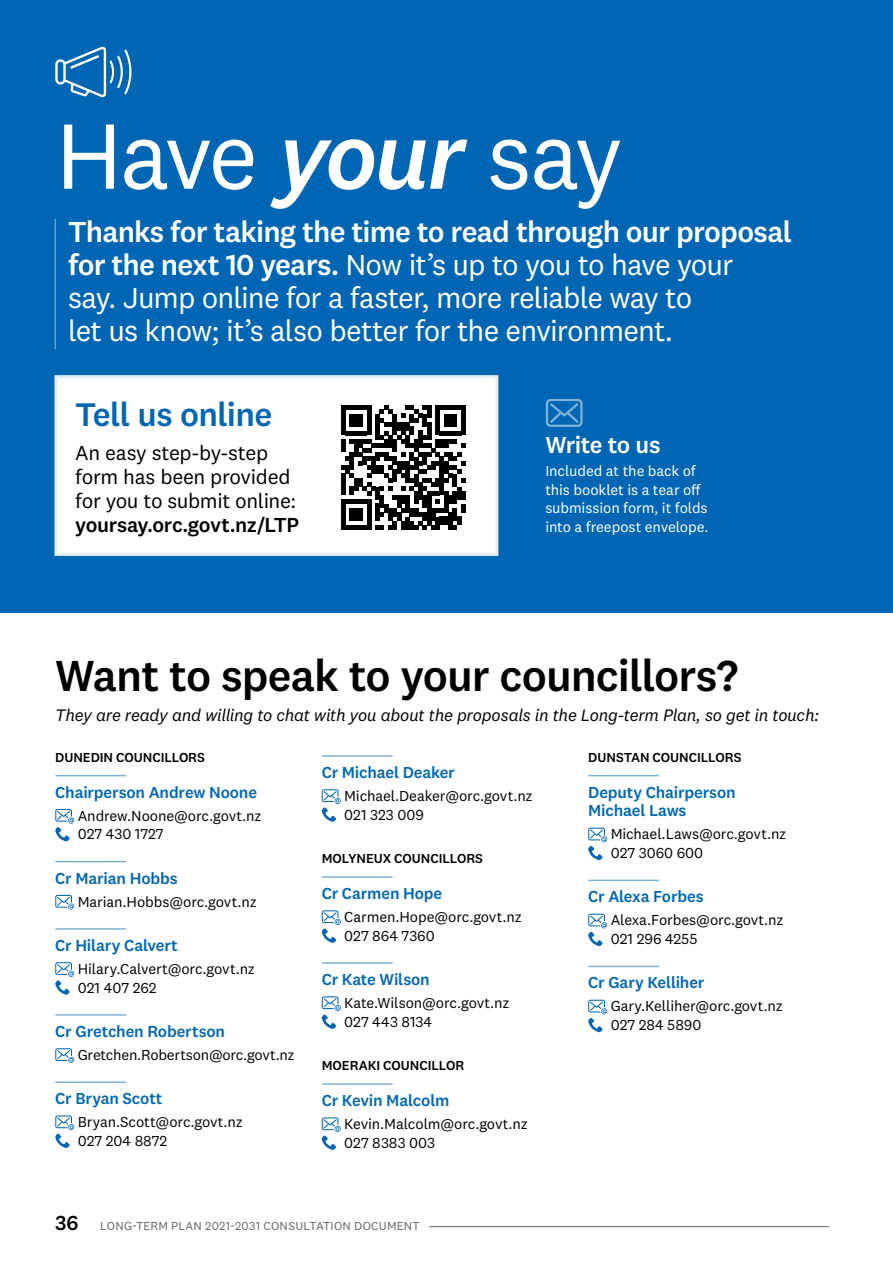
<style>
.page{position:relative;width:893px;height:1263px;background:#fff}
.page>*{position:absolute;margin:0;border:0;box-sizing:border-box;transform-origin:0 0}
.t1{font:96px "National 2";letter-spacing:-.045em;color:#fff}
.t2{font:500 45px "National 2";letter-spacing:-.02em;color:#000}
.t3{font:500 33.9px "National 2";letter-spacing:-.02em;color:#0066b3}
.t4{font:30px/33px "National 2";letter-spacing:-.03em;color:#fff}
.t5{font:500 24px "National 2";letter-spacing:-.02em;color:#fff}
.t6{font:21px/24px "National 2";letter-spacing:-.015em;color:#000}
.t7{font:500 21px "National 2";letter-spacing:-.02em;color:#000}
.t8{font:italic 17.25px "National 2";letter-spacing:-.02em;color:#000}
.t9{font:500 16.5px/18.8px "National 2";letter-spacing:-.01em;color:#0066b3}
.t10{font:15px/18.8px "National 2";letter-spacing:-.01em;color:#000}
.t11{font:15px/18.8px "National 2";letter-spacing:-.005em;color:#fff}
.t12{font:500 13.5px "National 2";letter-spacing:-.005em;color:#000}
.t13{font:12px "National 2";letter-spacing:.02em;color:#666}
.s1{font-weight:500;font-style:italic}
.s2{font-weight:500}
.s3{font-weight:500;font-size:21px;color:#000}
</style>
<div class="page">
<div style="left:0;top:0;width:893px;height:612px;background:#0066b3"></div>
<hr style="left:55px;top:775px;width:71px;height:1px;background:#80b3d9">
<hr style="left:55px;top:861px;width:71px;height:1px;background:#80b3d9">
<hr style="left:55px;top:928px;width:71px;height:2px;background:#80b3d9">
<hr style="left:55px;top:1014px;width:71px;height:2px;background:#80b3d9">
<hr style="left:55px;top:1081px;width:71px;height:2px;background:#80b3d9">
<svg style="left:55px;top:809px;width:19px;height:32px"></svg>
<svg style="left:55px;top:895px;width:19px;height:15px"></svg>
<svg style="left:55px;top:962px;width:19px;height:33px"></svg>
<svg style="left:55px;top:1048px;width:19px;height:15px"></svg>
<svg style="left:55px;top:1115px;width:19px;height:33px"></svg>
<hr style="left:322px;top:755px;width:71px;height:2px;background:#80b3d9">
<hr style="left:322px;top:876px;width:71px;height:2px;background:#80b3d9">
<hr style="left:322px;top:962px;width:71px;height:2px;background:#80b3d9">
<hr style="left:322px;top:1083px;width:71px;height:2px;background:#80b3d9">
<svg style="left:322px;top:789px;width:19px;height:33px"></svg>
<svg style="left:322px;top:910px;width:19px;height:33px"></svg>
<svg style="left:322px;top:996px;width:19px;height:33px"></svg>
<svg style="left:322px;top:1117px;width:19px;height:33px"></svg>
<hr style="left:588px;top:775px;width:71px;height:1px;background:#80b3d9">
<hr style="left:588px;top:880px;width:71px;height:1px;background:#80b3d9">
<hr style="left:588px;top:966px;width:71px;height:1px;background:#80b3d9">
<svg style="left:588px;top:828px;width:19px;height:32px"></svg>
<svg style="left:588px;top:914px;width:19px;height:32px"></svg>
<svg style="left:588px;top:1000px;width:19px;height:32px"></svg>
<div style="left:54px;top:375px;width:444px;height:181px;background:#fff;border:3px solid #e6f0f7"></div>
<svg style="left:341px;top:405px;width:124px;height:124px"></svg>
<svg style="left:55px;top:47px;width:76px;height:50px"></svg>
<svg style="left:546px;top:399px;width:37px;height:28px"></svg>
<hr style="left:55px;top:220px;width:1px;height:129px;background:#66a3d1">
<hr style="left:429px;top:1226px;width:400px;height:1px;background:#666">
<h1 class="t1" style="left:55px;top:98px;width:569px">Have <span class="s1">your</span> say</h1>
<h3 class="t4" style="left:68px;top:215px;width:725px"><span class="s2">Thanks for taking the time to read through our proposal for the next 10 years.</span> Now it’s up to you to have your<br>say. Jump online for a faster, more reliable way to<br>let us know; it’s also better for the environment.</h3>
<h3 class="t3" style="left:75px;top:394px;width:199px">Tell us online</h3>
<h3 class="t6" style="left:75px;top:441px;width:222px">An easy step-by-step form has been provided for you to submit online:</h3>
<h3 class="t7" style="left:75px;top:512px;width:225px">yoursay.orc.govt.nz/LTP</h3>
<h3 class="t5" style="left:545px;top:430px;width:117px">Write to us</h3>
<p class="t11" style="left:545px;top:461px;width:165px">Included at the back of this booklet is a tear off submission form, it folds into a freepost envelope.</p>
<h2 class="t2" style="left:55px;top:648px;width:685px">Want to speak to your councillors?</h2>
<p class="t8" style="left:55px;top:705px;width:765px">They are ready and willing to chat with you about the proposals in the Long-term Plan, so get in touch:</p>
<p class="t12" style="left:55px;top:749px;width:151px">DUNEDIN COUNCILLORS</p>
<p class="t9" style="left:55px;top:782px;width:203px">Chairperson Andrew Noone</p>
<p class="t10" style="left:78px;top:806px;width:185px">Andrew.Noone@orc.govt.nz<br>027 430 1727</p>
<p class="t9" style="left:55px;top:868px;width:124px">Cr Marian Hobbs</p>
<p class="t10" style="left:78px;top:892px;width:181px">Marian.Hobbs@orc.govt.nz</p>
<p class="t9" style="left:55px;top:936px;width:124px">Cr Hilary Calvert</p>
<p class="t10" style="left:78px;top:959px;width:179px">Hilary.Calvert@orc.govt.nz<br>021 407 262</p>
<p class="t9" style="left:55px;top:1022px;width:171px">Cr Gretchen Robertson</p>
<p class="t10" style="left:78px;top:1045px;width:218px">Gretchen.Robertson@orc.govt.nz</p>
<p class="t9" style="left:55px;top:1089px;width:109px">Cr Bryan Scott</p>
<p class="t10" style="left:78px;top:1112px;width:167px">Bryan.Scott@orc.govt.nz<br>027 204 8872</p>
<p class="t9" style="left:322px;top:763px;width:135px">Cr Michael Deaker</p>
<p class="t10" style="left:344px;top:786px;width:190px">Michael.Deaker@orc.govt.nz<br>021 323 009</p>
<p class="t12" style="left:322px;top:850px;width:163px">MOLYNEUX COUNCILLORS</p>
<p class="t9" style="left:322px;top:884px;width:122px">Cr Carmen Hope</p>
<p class="t10" style="left:344px;top:907px;width:179px">Carmen.Hope@orc.govt.nz<br>027 864 7360</p>
<p class="t9" style="left:322px;top:970px;width:110px">Cr Kate Wilson</p>
<p class="t10" style="left:344px;top:993px;width:167px">Kate.Wilson@orc.govt.nz<br>027 443 8134</p>
<p class="t12" style="left:322px;top:1057px;width:144px">MOERAKI COUNCILLOR</p>
<p class="t9" style="left:322px;top:1091px;width:129px">Cr Kevin Malcolm</p>
<p class="t10" style="left:344px;top:1114px;width:185px">Kevin.Malcolm@orc.govt.nz<br>027 8383 003</p>
<p class="t13" style="left:55px;top:1219px;width:366px"><span class="s3">36</span> LONG-TERM PLAN 2021-2031 CONSULTATION DOCUMENT</p>
<p class="t12" style="left:588px;top:749px;width:155px">DUNSTAN COUNCILLORS</p>
<p class="t9" style="left:588px;top:782px;width:149px">Deputy Chairperson<br>Michael Laws</p>
<p class="t10" style="left:611px;top:825px;width:177px">Michael.Laws@orc.govt.nz<br>027 3060 600</p>
<p class="t9" style="left:588px;top:887px;width:117px">Cr Alexa Forbes</p>
<p class="t10" style="left:611px;top:911px;width:174px">Alexa.Forbes@orc.govt.nz<br>021 296 4255</p>
<p class="t9" style="left:588px;top:973px;width:118px">Cr Gary Kelliher</p>
<p class="t10" style="left:611px;top:997px;width:174px">Gary.Kelliher@orc.govt.nz<br>027 284 5890</p>
</div>
